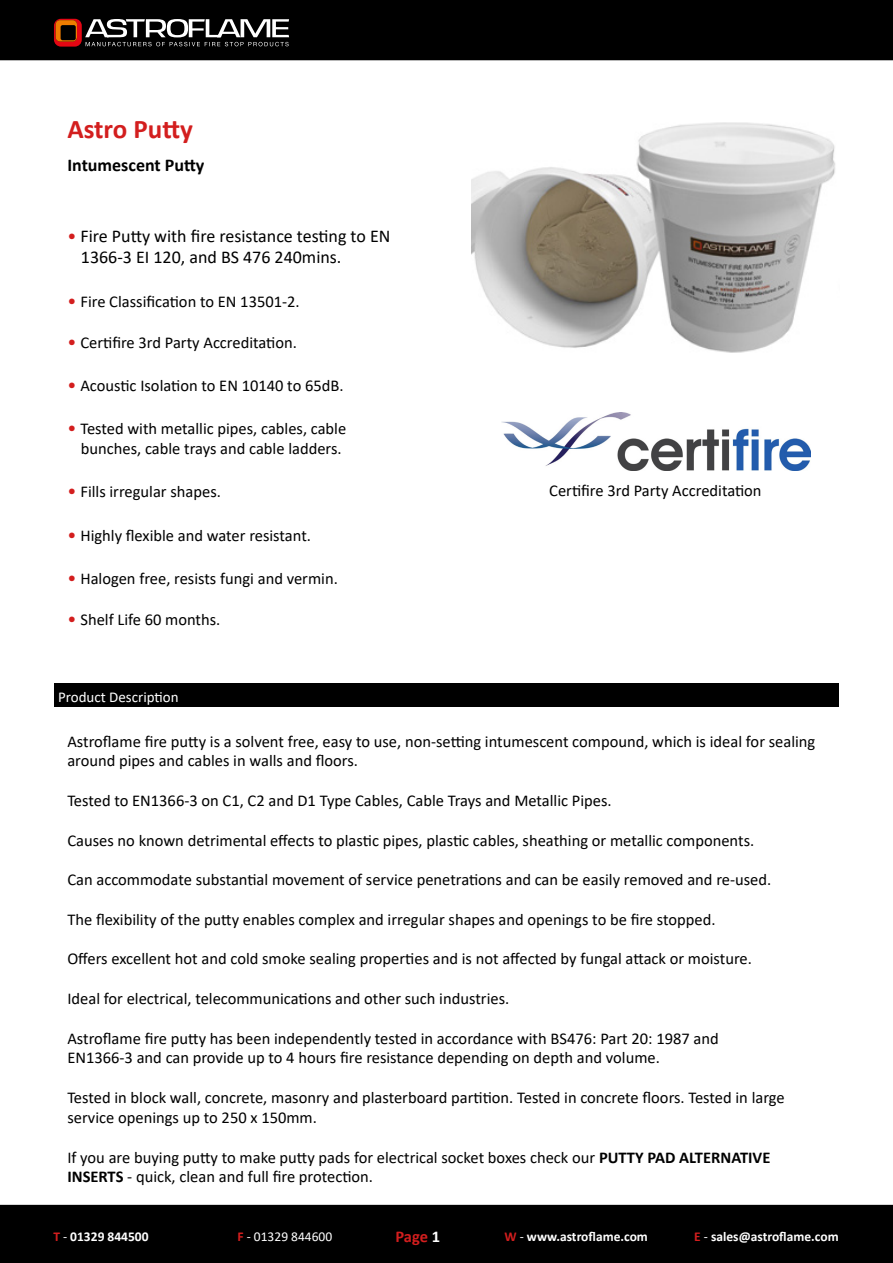
<style>
.page{position:relative;width:893px;height:1263px;background:#fff}
.page>*{position:absolute;margin:0;border:0;box-sizing:border-box;transform-origin:0 0}
.t1{font:700 27px "Calibri";color:#d31e1e}
.t2{font:18px/21.6px "Calibri";color:#000}
.t3{font:700 18px "Calibri";color:#000}
.t4{font:16.5px/19.8px "Calibri";color:#000}
.t5{font:700 16.5px "Calibri";color:#d31e1e}
.t6{font:15px "Calibri";color:#fff}
.t7{font:700 13.5px "Calibri";color:#fff}
.t8{font:13.5px "Calibri";color:#fff}
.s1{color:#d31e1e}
.s2{font-size:18px;color:#d31e1e}
.s3{font-weight:700}
.s4{font-weight:400}
.s5{font-weight:700;color:#d31e1e}
.s6{color:#fff}
</style>
<div class="page">
<div style="left:0;top:0;width:893px;height:60px;background:#000"></div>
<div style="left:0;top:1205px;width:893px;height:58px;background:#000"></div>
<svg style="left:54px;top:19px;width:235px;height:28px"></svg>
<img style="left:472px;top:122px;width:363px;height:231px">
<div style="left:54px;top:683px;width:785px;height:24px;background:#000"></div>
<img style="left:501px;top:412px;width:309px;height:58px">
<h1 class="t1" style="left:67px;top:110px;width:127px">Astro Putty</h1>
<p class="t3" style="left:67px;top:152px;width:139px">Intumescent Putty</p>
<p class="t2" style="left:81px;top:224px;width:311px;text-indent:-14px"><span class="s1">•</span> Fire Putty with fire resistance testing to EN<br>1366-3 EI 120, and BS 476 240mins.</p>
<p class="t4" style="left:67px;top:291px;width:234px"><span class="s2">•</span> Fire Classification to EN 13501-2.</p>
<p class="t4" style="left:67px;top:332px;width:231px"><span class="s2">•</span> Certifire 3rd Party Accreditation.</p>
<p class="t4" style="left:67px;top:375px;width:278px"><span class="s2">•</span> Acoustic Isolation to EN 10140 to 65dB.</p>
<p class="t4" style="left:67px;top:418px;width:280px;text-align:center"><span class="s2">•</span> Tested with metallic pipes, cables, cable bunches, cable trays and cable ladders.</p>
<p class="t4" style="left:67px;top:481px;width:155px"><span class="s2">•</span> Fills irregular shapes.</p>
<p class="t4" style="left:67px;top:525px;width:245px"><span class="s2">•</span> Highly flexible and water resistant.</p>
<p class="t4" style="left:67px;top:568px;width:272px"><span class="s2">•</span> Halogen free, resists fungi and vermin.</p>
<p class="t4" style="left:67px;top:609px;width:154px"><span class="s2">•</span> Shelf Life 60 months.</p>
<p class="t6" style="left:58px;top:686px;width:122px">Product Description</p>
<p class="t4" style="left:549px;top:481px;width:214px">Certifire 3rd Party Accreditation</p>
<p class="t4" style="left:67px;top:731px;width:749px">Astroflame fire putty is a solvent free, easy to use, non-setting intumescent compound, which is ideal for sealing around pipes and cables in walls and floors.</p>
<p class="t4" style="left:67px;top:790px;width:546px">Tested to EN1366-3 on C1, C2 and D1 Type Cables, Cable Trays and Metallic Pipes.</p>
<p class="t4" style="left:67px;top:830px;width:688px">Causes no known detrimental effects to plastic pipes, plastic cables, sheathing or metallic components.</p>
<p class="t4" style="left:67px;top:869px;width:705px">Can accommodate substantial movement of service penetrations and can be easily removed and re-used.</p>
<p class="t4" style="left:67px;top:909px;width:650px">The flexibility of the putty enables complex and irregular shapes and openings to be fire stopped.</p>
<p class="t4" style="left:67px;top:949px;width:686px">Offers excellent hot and cold smoke sealing properties and is not affected by fungal attack or moisture.</p>
<p class="t4" style="left:67px;top:988px;width:443px">Ideal for electrical, telecommunications and other such industries.</p>
<p class="t4" style="left:67px;top:1028px;width:653px">Astroflame fire putty has been independently tested in accordance with BS476: Part 20: 1987 and<br>EN1366-3 and can provide up to 4 hours fire resistance depending on depth and volume.</p>
<p class="t4" style="left:67px;top:1087px;width:719px">Tested in block wall, concrete, masonry and plasterboard partition. Tested in concrete floors. Tested in large service openings up to 250 x 150mm.</p>
<p class="t4" style="left:67px;top:1147px;width:704px">If you are buying putty to make putty pads for electrical socket boxes check our <span class="s3">PUTTY PAD ALTERNATIVE<br>INSERTS</span> - quick, clean and full fire protection.</p>
<p class="t7" style="left:53px;top:1227px;width:97px"><span class="s1">T</span> <span class="s4">-</span> 01329 844500</p>
<p class="t8" style="left:238px;top:1227px;width:96px"><span class="s5">F</span> - 01329 844600</p>
<p class="t5" style="left:395px;top:1225px;width:46px">Page <span class="s6">1</span></p>
<p class="t7" style="left:504px;top:1227px;width:145px"><span class="s1">W</span> <span class="s4">-</span> www.astroflame.com</p>
<p class="t7" style="left:694px;top:1227px;width:146px"><span class="s1">E</span> <span class="s4">-</span> sales@astroflame.com</p>
</div>
